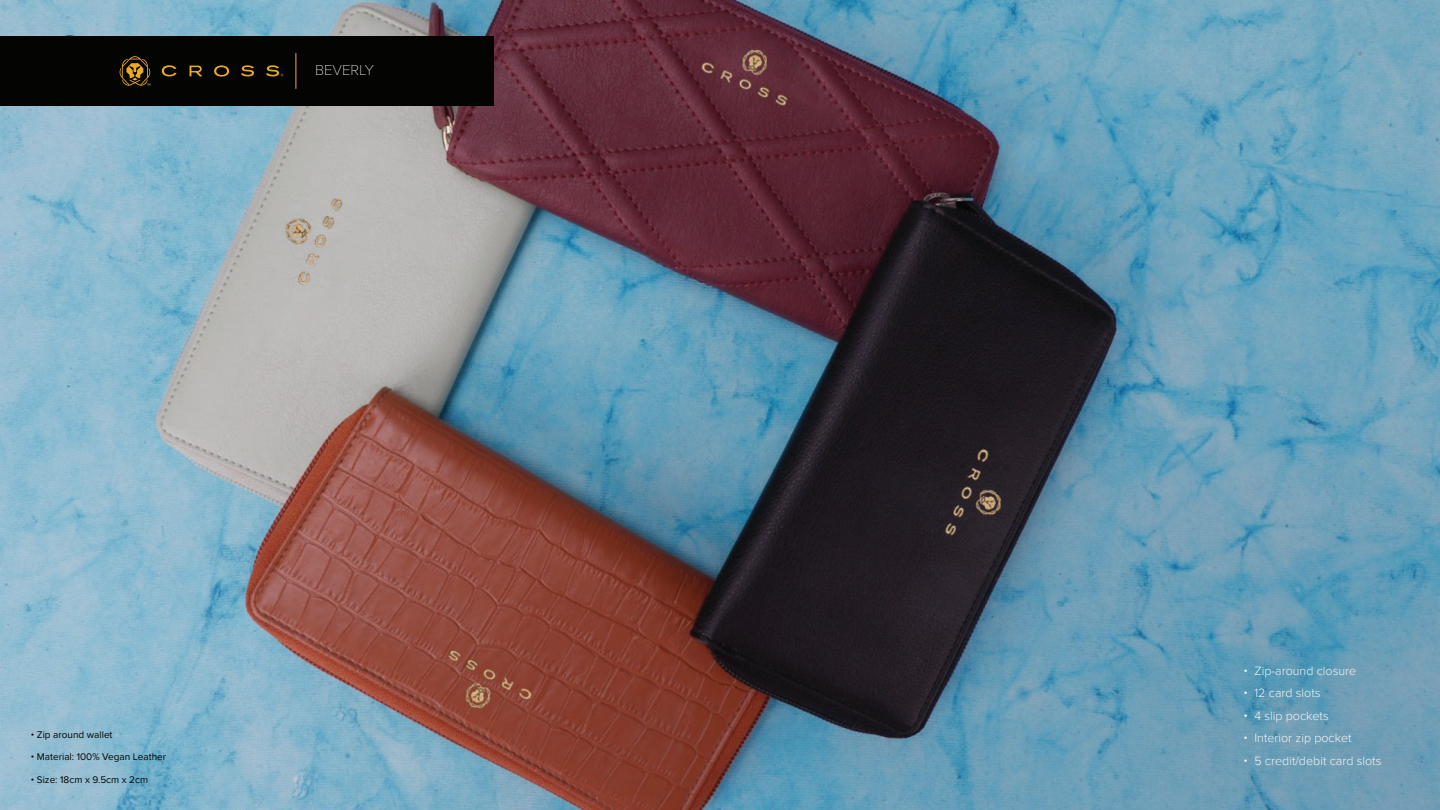
<style>
.page{position:relative;width:1440px;height:810px;background:#fff}
.page>*{position:absolute;margin:0;border:0;box-sizing:border-box;transform-origin:0 0}
.t1{font:100 15px "Proxima Nova T";color:#fff}
.t2{font:300 12.5px "Proxima Nova";color:#f4f5f6}
.t3{font:10px "Proxima Nova";color:#040503}
.s1{font-family:"Proxima Nova T";font-weight:100}
</style>
<div class="page">
<img style="left:0;top:0;width:1440px;height:810px">
<div style="left:0;top:36px;width:494px;height:70px;background:#040503"></div>
<svg style="left:162px;top:65px;width:121px;height:12px"></svg>
<svg style="left:120px;top:56px;width:30px;height:30px"></svg>
<hr style="left:296px;top:53px;width:1px;height:36px;background:#ebaa20">
<p class="t1" style="left:315px;top:62px;width:60px">BEVERLY</p>
<p class="t3" style="left:31px;top:729px;width:83px">• Zip around wallet</p>
<p class="t3" style="left:31px;top:751px;width:137px">• Material: 100% Vegan Leather</p>
<p class="t3" style="left:31px;top:774px;width:119px">• Size: 18cm x 9.5cm x 2cm</p>
<p class="t2" style="left:1244px;top:663px;width:114px"><span class="s1">•</span> Zip-around closure</p>
<p class="t2" style="left:1244px;top:686px;width:79px"><span class="s1">•</span> 12 card slots</p>
<p class="t2" style="left:1244px;top:708px;width:87px"><span class="s1">•</span> 4 slip pockets</p>
<p class="t2" style="left:1244px;top:731px;width:110px"><span class="s1">•</span> Interior zip pocket</p>
<p class="t2" style="left:1244px;top:753px;width:139px"><span class="s1">•</span> 5 credit/debit card slots</p>
</div>
